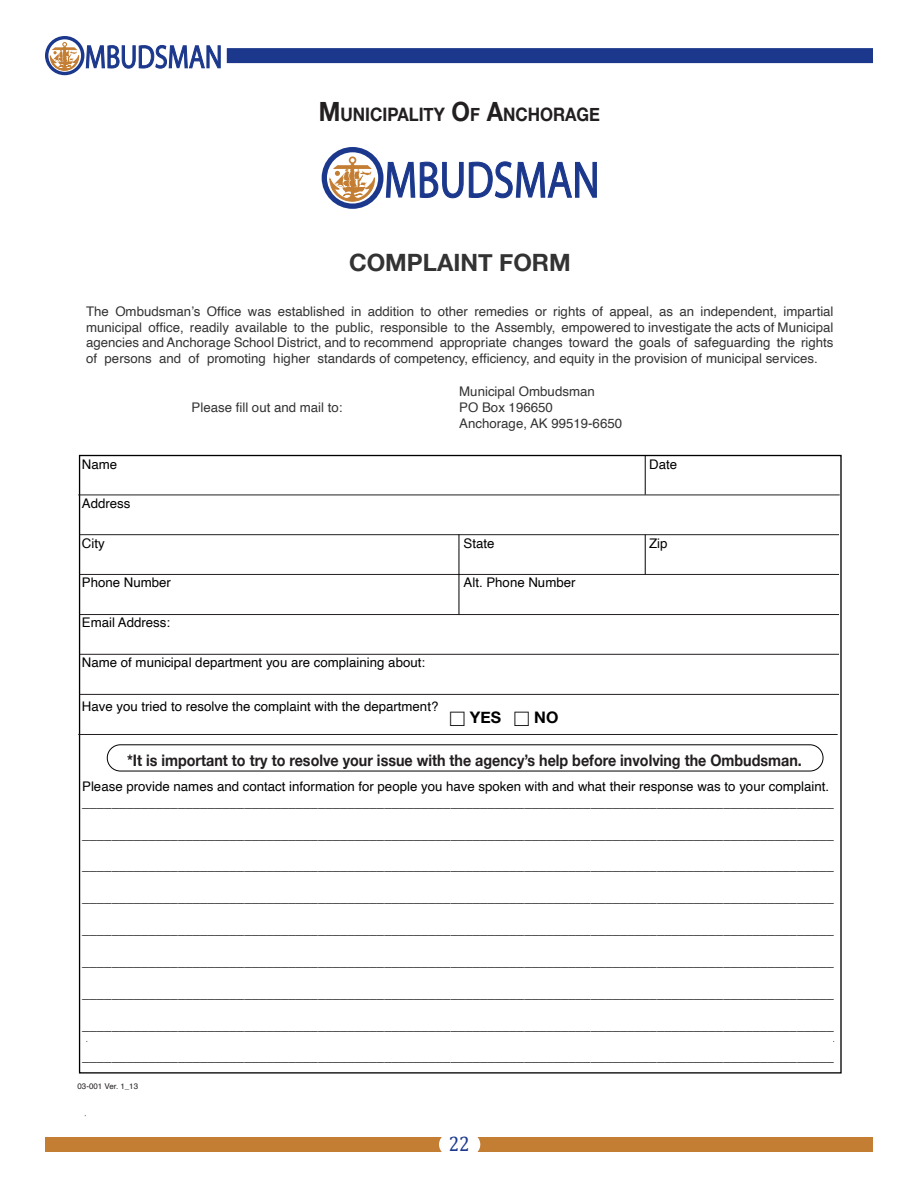
<style>
.page{position:relative;width:918px;height:1188px;background:#fff}
.page>*{position:absolute;margin:0;border:0;box-sizing:border-box;transform-origin:0 0}
.t1{font:700 23.85px "Helvetica Neue";color:#333}
.t2{font:21px "Cambria";color:#1b388c;scale:.9 1}
.t3{font:700 18.6px "Helvetica Neue";color:#231f20;scale:.9 1}
.t4{font:700 15.9px "Helvetica Neue";color:#231f20;scale:.9 1}
.t5{font:700 15.9px "Helvetica Neue";color:#000}
.t6{font:13.2px "Helvetica";color:#000}
.t7{font:13.2px/15.9px "Helvetica";color:#333;text-align:justify}
.t8{font:7.95px "Helvetica";color:#231f20}
.s1{font-size:26.55px}
.s2{font-family:"Universal Newswith Comm Pi";font-weight:400}
</style>
<div class="page">
<div style="left:45px;top:1137px;width:828px;height:15px;background:#c47e33"></div>
<div style="left:440px;top:1134px;width:40px;height:21px;background:#fff;border-radius:10px"></div>
<div style="left:439px;top:1133px;width:41px;height:23px;border:2px solid #fff;border-radius:10px"></div>
<div style="left:227px;top:48px;width:646px;height:15px;background:#1b388c"></div>
<svg style="left:86px;top:45px;width:135px;height:24px"></svg>
<svg style="left:47px;top:38px;width:36px;height:36px"></svg>
<div style="left:45px;top:36px;width:39px;height:39px;border:3px solid #1b388c;border-radius:50%"></div>
<svg style="left:50px;top:42px;width:29px;height:29px"></svg>
<hr style="left:78px;top:495px;width:762px;height:1px;background:#231f20">
<hr style="left:80px;top:534px;width:759px;height:1px;background:#231f20">
<hr style="left:80px;top:574px;width:759px;height:1px;background:#231f20">
<hr style="left:80px;top:614px;width:759px;height:1px;background:#231f20">
<hr style="left:80px;top:654px;width:759px;height:1px;background:#231f20">
<hr style="left:459px;top:534px;width:1px;height:81px;background:#000">
<hr style="left:645px;top:455px;width:1px;height:40px;background:#000">
<hr style="left:645px;top:535px;width:1px;height:39px;background:#000">
<hr style="left:80px;top:694px;width:759px;height:1px;background:#231f20">
<div style="left:107px;top:745px;width:716px;height:26px;border:1px solid #000;border-radius:13px"></div>
<hr style="left:78px;top:734px;width:760px;height:1px;background:#231f20">
<svg style="left:385px;top:161px;width:212px;height:38px"></svg>
<svg style="left:324px;top:150px;width:57px;height:56px"></svg>
<div style="left:322px;top:147px;width:62px;height:62px;border:5px solid #1b388c;border-radius:50%"></div>
<div style="left:349px;top:156px;width:7px;height:8px;border:2px solid #c47e33;border-radius:50%"></div>
<svg style="left:330px;top:163px;width:45px;height:39px"></svg>
<p class="t3" style="left:319px;top:103px;width:314px"><span class="s1">M</span>UNICIPALITY <span class="s1">O</span>F <span class="s1">A</span>NCHORAGE</p>
<p class="t1" style="left:349px;top:247px;width:223px">COMPLAINT FORM</p>
<p class="t7" style="left:86px;top:303px;width:749px">The Ombudsman’s Office was established in addition to other remedies or rights of appeal, as an independent, impartial municipal office, readily available to the public, responsible to the Assembly, empowered to investigate the acts of Municipal agencies and Anchorage School District, and to recommend appropriate changes toward the goals of safeguarding the rights of persons and of promoting higher standards of competency, efficiency, and equity in the provision of municipal services.</p>
<p class="t7" style="left:459px;top:384px;width:137px">Municipal Ombudsman</p>
<p class="t7" style="left:192px;top:400px;width:153px">Please fill out and mail to:</p>
<p class="t7" style="left:459px;top:400px;width:95px">PO Box 196650</p>
<p class="t7" style="left:459px;top:416px;width:164px">Anchorage, AK 99519-6650</p>
<p class="t6" style="left:82px;top:455px;width:37px">Name</p>
<p class="t6" style="left:649px;top:455px;width:29px">Date</p>
<p class="t6" style="left:82px;top:493px;width:50px">Address</p>
<p class="t6" style="left:82px;top:533px;width:24px">City</p>
<p class="t6" style="left:464px;top:533px;width:32px">State</p>
<p class="t6" style="left:649px;top:533px;width:20px">Zip</p>
<p class="t6" style="left:82px;top:573px;width:91px">Phone Number</p>
<p class="t6" style="left:464px;top:573px;width:113px">Alt. Phone Number</p>
<p class="t6" style="left:82px;top:612px;width:90px">Email Address:</p>
<p class="t6" style="left:82px;top:652px;width:345px">Name of municipal department you are complaining about:</p>
<p class="t6" style="left:82px;top:696px;width:358px">Have you tried to resolve the complaint with the department?</p>
<p class="t5" style="left:449px;top:707px;width:110px"><span class="s2">h</span> YES <span class="s2">h</span> NO</p>
<p class="t4" style="left:127px;top:750px;width:751px">*It is important to try to resolve your issue with the agency’s help before involving the Ombudsman.</p>
<p class="t6" style="left:82px;top:776px;width:748px">Please provide names and contact information for people you have spoken with and what their response was to your complaint.</p>
<p class="t6" style="left:82px;top:792px;width:753px">______________________________________________________________________________________________________</p>
<p class="t6" style="left:82px;top:824px;width:753px">______________________________________________________________________________________________________</p>
<p class="t6" style="left:82px;top:856px;width:753px">______________________________________________________________________________________________________</p>
<p class="t6" style="left:82px;top:887px;width:753px">______________________________________________________________________________________________________</p>
<p class="t6" style="left:82px;top:919px;width:753px">______________________________________________________________________________________________________</p>
<p class="t6" style="left:82px;top:951px;width:753px">______________________________________________________________________________________________________</p>
<p class="t6" style="left:82px;top:983px;width:753px">______________________________________________________________________________________________________</p>
<p class="t6" style="left:82px;top:1015px;width:753px">______________________________________________________________________________________________________</p>
<p class="t6" style="left:82px;top:1047px;width:753px">______________________________________________________________________________________________________</p>
<p class="t8" style="left:78px;top:1080px;width:62px">03-001 Ver. 1_13</p>
<h2 class="t2" style="left:449px;top:1132px;width:25px">22</h2>
</div>
